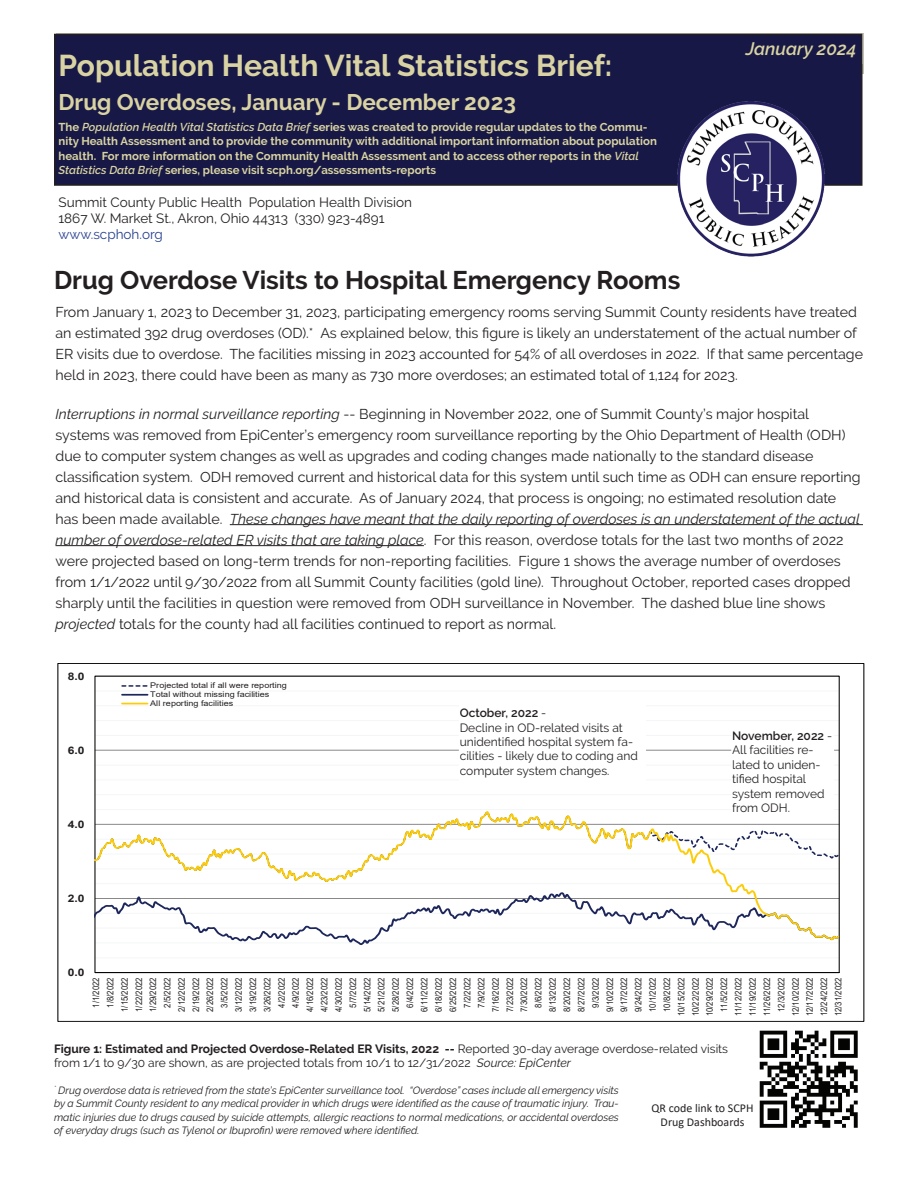
<style>
.page{position:relative;width:918px;height:1188px;background:#fff}
.page>*{position:absolute;margin:0;border:0;box-sizing:border-box;transform-origin:0 0}
.t1{font:700 30px "Raleway";color:#d9d3a3}
.t2{font:700 25.5px "Raleway";color:#231f20}
.t3{font:700 22.5px "Raleway";color:#d9d3a3}
.t4{font:italic 600 18px "Raleway";color:#d9d3a3}
.t5{font:14.25px/21px "Raleway";color:#231f20}
.t6{font:13.5px/16.2px "Raleway";color:#231f20}
.t7{font:13.5px "Raleway";color:#253f8e}
.t8{font:12px/14.4px "Raleway";color:#231f20}
.t9{font:12px/14.4px "Calibri";color:#231f20;text-align:center}
.t10{font:700 11.4px/14.4px "Raleway";color:#d9d3a3}
.t11{font:italic 10.5px/13.5px "Raleway";color:#231f20;text-align:justify}
.t12{font:700 10.35px "Arial";color:#231f20;scale:1.16 1}
.t13{font:9px/14.2px "Arial";color:#231f20;text-align:right;scale:.86 1}
.t14{font:7.8px/8.9px "Arial";color:#231f20;scale:1.16 1}
.s1{font-weight:600;font-style:italic}
.s2{font-style:italic}
.s3{font-weight:600}
.s4{font-weight:700}
</style>
<div class="page">
<div style="left:55px;top:34px;width:807px;height:151px;background:#171845"></div>
<div style="left:54px;top:34px;width:808px;height:152px;border:2px solid #231f20"></div>
<hr style="left:230px;top:524px;width:633px;height:1px;background:#231f20">
<hr style="left:56px;top:545px;width:368px;height:1px;background:#231f20">
<img style="left:668px;top:101px;width:166px;height:156px">
<img style="left:759px;top:1030px;width:99px;height:98px">
<svg style="left:94px;top:676px;width:746px;height:297px"></svg>
<svg style="left:95px;top:941px;width:745px;height:14px"></svg>
<svg style="left:95px;top:676px;width:745px;height:265px"></svg>
<svg style="left:122px;top:685px;width:25px;height:2px"></svg>
<hr style="left:122px;top:694px;width:25px;height:2px;background:#1d275b">
<hr style="left:122px;top:703px;width:25px;height:2px;background:#fdcc09">
<div style="left:459px;top:706px;width:187px;height:83px;background:#fff"></div>
<div style="left:732px;top:728px;width:102px;height:87px;background:#fff"></div>
<h1 class="t1" style="left:59px;top:49px;width:555px">Population Health Vital Statistics Brief:</h1>
<h3 class="t3" style="left:59px;top:89px;width:459px">Drug Overdoses, January - December 2023</h3>
<p class="t10" style="left:59px;top:120px;width:600px">The <span class="s1">Population Health Vital Statistics Data Brief</span> series was created to provide regular updates to the Commu&shy;nity Health Assessment and to provide the community with additional important information about population health. For more information on the Community Health Assessment and to access other reports in the <span class="s1">Vital Statistics Data Brief</span> series, please visit scph.org/assessments-reports</p>
<p class="t6" style="left:59px;top:194px;width:355px">Summit County Public Health Population Health Division<br>1867 W. Market St., Akron, Ohio 44313 (330) 923-4891</p>
<p class="t7" style="left:59px;top:227px;width:106px">www.scphoh.org</p>
<h2 class="t2" style="left:54px;top:266px;width:628px">Drug Overdose Visits to Hospital Emergency Rooms</h2>
<p class="t4" style="left:746px;top:38px;width:112px">January 2024</p>
<p class="t5" style="left:56px;top:302px;width:809px">From January 1, 2023 to December 31, 2023, participating emergency rooms serving Summit County residents have treated an estimated 392 drug overdoses (OD).* As explained below, this figure is likely an understatement of the actual number of ER visits due to overdose. The facilities missing in 2023 accounted for 54% of all overdoses in 2022. If that same percentage held in 2023, there could have been as many as 730 more overdoses; an estimated total of 1,124 for 2023.</p>
<p class="t5" style="left:56px;top:403px;width:807px"><span class="s2">Interruptions in normal surveillance reporting</span> -- Beginning in November 2022, one of Summit County’s major hospital systems was removed from EpiCenter’s emergency room surveillance reporting by the Ohio Department of Health (ODH) due to computer system changes as well as upgrades and coding changes made nationally to the standard disease classification system. ODH removed current and historical data for this system until such time as ODH can ensure reporting and historical data is consistent and accurate. As of January 2024, that process is ongoing; no estimated resolution date has been made available. <span class="s2">These changes have meant that the daily reporting of overdoses is an understatement of the actual number of overdose-related ER visits that are taking place</span>. For this reason, overdose totals for the last two months of 2022 were projected based on long-term trends for non-reporting facilities. Figure 1 shows the average number of overdoses from 1/1/2022 until 9/30/2022 from all Summit County facilities (gold line). Throughout October, reported cases dropped sharply until the facilities in question were removed from ODH surveillance in November. The dashed blue line shows <span class="s2">projected</span> totals for the county had all facilities continued to report as normal.</p>
<p class="t12" style="left:68px;top:669px;width:16px">8.0</p>
<p class="t12" style="left:68px;top:743px;width:16px">6.0</p>
<p class="t12" style="left:68px;top:817px;width:16px">4.0</p>
<p class="t12" style="left:68px;top:891px;width:16px">2.0</p>
<p class="t14" style="left:150px;top:681px;width:119px">Projected total if all were reporting<br>Total without missing facilities<br>All reporting facilities</p>
<p class="t8" style="left:460px;top:706px;width:180px"><span class="s3">October, 2022</span> -<br>Decline in OD-related visits at unidentified hospital system fa&shy;cilities - likely due to coding and computer system changes.</p>
<p class="t8" style="left:732px;top:728px;width:102px"><span class="s3">November, 2022</span> -<br>All facilities re&shy;lated to uniden&shy;tified hospital system removed from ODH.</p>
<p class="t12" style="left:68px;top:965px;width:16px">0.0</p>
<p class="t13" style="left:89px;top:1016px;width:47px;rotate:-90deg">1/1/2022<br>1/8/2022<br>1/15/2022<br>1/22/2022<br>1/29/2022<br>2/5/2022<br>2/12/2022<br>2/19/2022<br>2/26/2022<br>3/5/2022<br>3/12/2022<br>3/19/2022<br>3/26/2022<br>4/2/2022<br>4/9/2022<br>4/16/2022<br>4/23/2022<br>4/30/2022<br>5/7/2022<br>5/14/2022<br>5/21/2022<br>5/28/2022<br>6/4/2022<br>6/11/2022<br>6/18/2022<br>6/25/2022<br>7/2/2022<br>7/9/2022<br>7/16/2022<br>7/23/2022<br>7/30/2022<br>8/6/2022<br>8/13/2022<br>8/20/2022<br>8/27/2022<br>9/3/2022<br>9/10/2022<br>9/17/2022<br>9/24/2022<br>10/1/2022<br>10/8/2022<br>10/15/2022<br>10/22/2022<br>10/29/2022<br>11/5/2022<br>11/12/2022<br>11/19/2022<br>11/26/2022<br>12/3/2022<br>12/10/2022<br>12/17/2022<br>12/24/2022<br>12/31/2022</p>
<p class="t8" style="left:54px;top:1041px;width:676px"><span class="s4">Figure 1: Estimated and Projected Overdose-Related ER Visits, 2022 --</span> Reported 30-day average overdose-related visits from 1/1 to 9/30 are shown, as are projected totals from 10/1 to 12/31/2022 <span class="s2">Source: EpiCenter</span></p>
<p class="t11" style="left:54px;top:1083px;width:566px"><sup>*</sup> Drug overdose data is retrieved from the state’s EpiCenter surveillance tool. “Overdose” cases include all emergency visits by a Summit County resident to any medical provider in which drugs were identified as the cause of traumatic injury. Trau&shy;matic injuries due to drugs caused by suicide attempts, allergic reactions to normal medications, or accidental overdoses of everyday drugs (such as Tylenol or Ibuprofin) were removed where identified.</p>
<p class="t9" style="left:651px;top:1100px;width:104px">QR code link to SCPH<br>Drug Dashboards</p>
</div>
